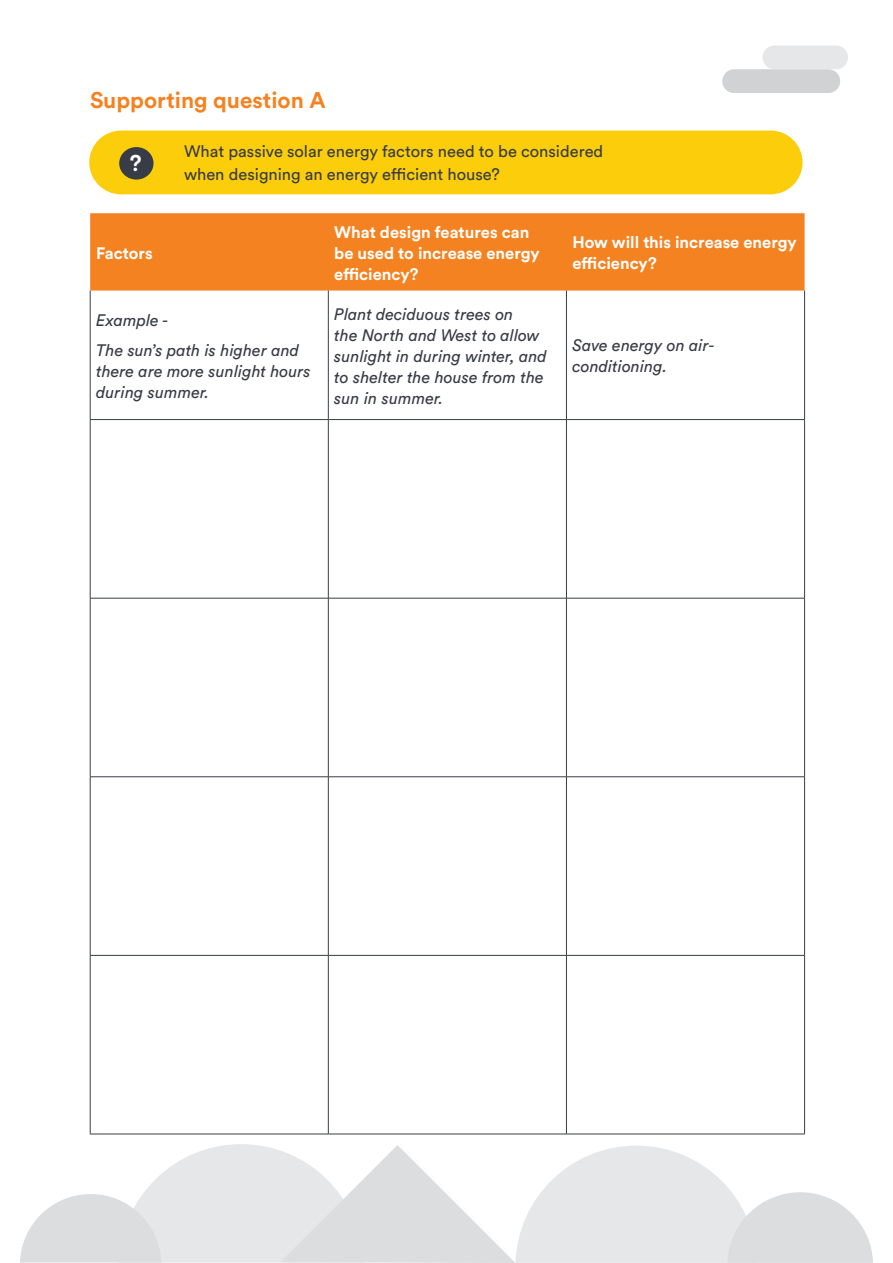
<style>
.page{position:relative;width:893px;height:1263px;background:#fff}
.page>*{position:absolute;margin:0;border:0;box-sizing:border-box;transform-origin:0 0}
.t1{font:700 22.5px "Circular Std";color:#f58220}
.t2{font:700 22.5px "Circular Pro";color:#fff}
.t3{font:italic 16.5px/21px "Circular Std";color:#373c47}
.t4{font:700 16.5px/21px "Circular Std";color:#fff}
.t5{font:16.5px/22.5px "Circular Pro";color:#373c47}
</style>
<div class="page">
<svg style="left:20px;top:1144px;width:853px;height:119px"></svg>
<div style="left:722px;top:69px;width:118px;height:24px;background:#d1d2d4;border-radius:12px"></div>
<div style="left:763px;top:46px;width:85px;height:23px;background:#e6e7e9;border-radius:12px"></div>
<div style="left:89px;top:131px;width:713px;height:63px;background:#fccd0a;border-radius:32px"></div>
<div style="left:90px;top:213px;width:715px;height:78px;background:#f58220"></div>
<hr style="left:90px;top:291px;width:1px;height:128px;background:#383d46">
<hr style="left:328px;top:291px;width:1px;height:128px;background:#383d46">
<hr style="left:566px;top:291px;width:1px;height:128px;background:#383d46">
<hr style="left:804px;top:291px;width:1px;height:128px;background:#383d46">
<hr style="left:90px;top:419px;width:238px;height:1px;background:#383d46">
<hr style="left:90px;top:420px;width:1px;height:178px;background:#383d46">
<hr style="left:328px;top:419px;width:238px;height:1px;background:#383d46">
<hr style="left:328px;top:420px;width:1px;height:178px;background:#383d46">
<hr style="left:566px;top:419px;width:239px;height:1px;background:#383d46">
<hr style="left:566px;top:420px;width:1px;height:178px;background:#383d46">
<hr style="left:804px;top:420px;width:1px;height:178px;background:#383d46">
<hr style="left:90px;top:598px;width:238px;height:1px;background:#383d46">
<hr style="left:90px;top:598px;width:1px;height:178px;background:#383d46">
<hr style="left:328px;top:598px;width:238px;height:1px;background:#383d46">
<hr style="left:328px;top:598px;width:1px;height:178px;background:#383d46">
<hr style="left:566px;top:598px;width:239px;height:1px;background:#383d46">
<hr style="left:566px;top:598px;width:1px;height:178px;background:#383d46">
<hr style="left:804px;top:598px;width:1px;height:178px;background:#383d46">
<hr style="left:90px;top:776px;width:238px;height:1px;background:#383d46">
<hr style="left:90px;top:777px;width:1px;height:178px;background:#383d46">
<hr style="left:328px;top:776px;width:238px;height:1px;background:#383d46">
<hr style="left:328px;top:777px;width:1px;height:178px;background:#383d46">
<hr style="left:566px;top:776px;width:239px;height:1px;background:#383d46">
<hr style="left:566px;top:777px;width:1px;height:178px;background:#383d46">
<hr style="left:804px;top:777px;width:1px;height:178px;background:#383d46">
<hr style="left:90px;top:955px;width:238px;height:1px;background:#383d46">
<hr style="left:90px;top:955px;width:1px;height:179px;background:#383d46">
<hr style="left:328px;top:955px;width:238px;height:1px;background:#383d46">
<hr style="left:328px;top:955px;width:1px;height:179px;background:#383d46">
<hr style="left:566px;top:955px;width:239px;height:1px;background:#383d46">
<hr style="left:566px;top:955px;width:1px;height:179px;background:#383d46">
<hr style="left:804px;top:955px;width:1px;height:179px;background:#383d46">
<hr style="left:90px;top:1134px;width:238px;height:1px;background:#383d46">
<hr style="left:328px;top:1134px;width:238px;height:1px;background:#383d46">
<hr style="left:566px;top:1134px;width:239px;height:1px;background:#383d46">
<div style="left:119px;top:147px;width:35px;height:33px;background:#373c47;border-radius:50%"></div>
<h1 class="t1" style="left:90px;top:86px;width:237px">Supporting question A</h1>
<h1 class="t2" style="left:130px;top:148px;width:13px">?</h1>
<p class="t4" style="left:96px;top:242px;width:58px">Factors</p>
<p class="t5" style="left:184px;top:140px;width:421px">What passive solar energy factors need to be considered when designing an energy efficient house?</p>
<p class="t4" style="left:334px;top:221px;width:207px">What design features can be used to increase energy efficiency?</p>
<p class="t4" style="left:572px;top:231px;width:226px">How will this increase energy efficiency?</p>
<p class="t3" style="left:96px;top:305px;width:205px;line-height:29.5px">Example -<br>The sun’s path is higher and</p>
<p class="t3" style="left:96px;top:360px;width:216px">there are more sunlight hours during summer.</p>
<p class="t3" style="left:334px;top:303px;width:214px">Plant deciduous trees on<br>the North and West to allow sunlight in during winter, and to shelter the house from the sun in summer.</p>
<p class="t3" style="left:572px;top:335px;width:144px">Save energy on air&shy;conditioning.</p>
</div>
